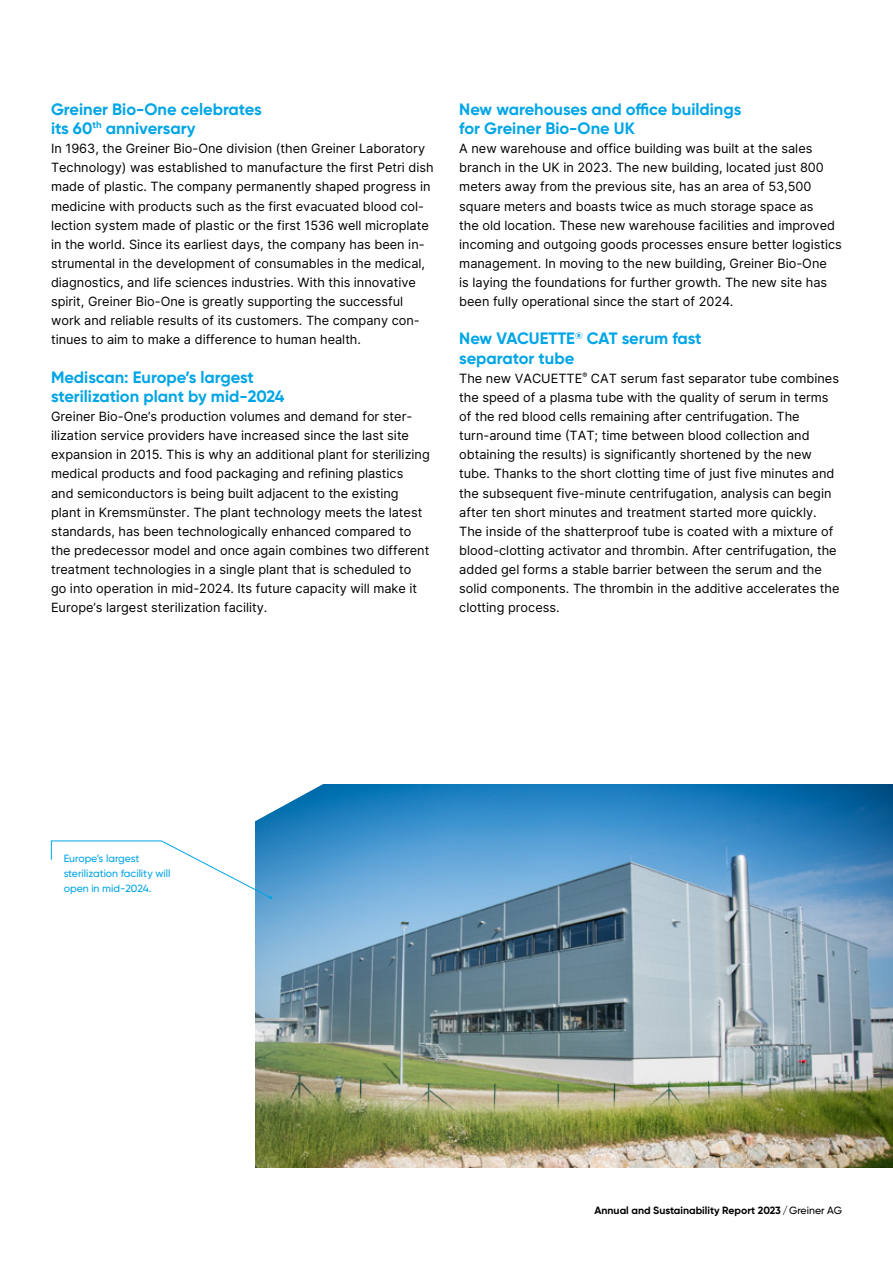
<style>
.page{position:relative;width:893px;height:1263px;background:#fff}
.page>*{position:absolute;margin:0;border:0;box-sizing:border-box;transform-origin:0 0}
.t1{font:700 16.5px/19.2px "Gilroy";color:#00a5e6}
.t2{font:12.75px/19.2px "Inter";color:#000}
.t3{font:500 10.5px/15px "Gilroy";color:#00a5e6}
.t4{font:700 10.5px "Gilroy";color:#000}
.s1{font-weight:500}
</style>
<div class="page">
<img style="left:255px;top:784px;width:638px;height:383px">
<svg style="left:255px;top:784px;width:81px;height:46px"></svg>
<svg style="left:51px;top:840px;width:221px;height:59px"></svg>
<p class="t1" style="left:51px;top:99px;width:212px">Greiner Bio-One celebrates its 60<sup>th</sup> anniversary</p>
<p class="t2" style="left:51px;top:139px;width:384px">In 1963, the Greiner Bio-One division (then Greiner Laboratory Technology) was established to manufacture the first Petri dish made of plastic. The company permanently shaped progress in medicine with products such as the first evacuated blood col&shy;lection system made of plastic or the first 1536 well microplate in the world. Since its earliest days, the company has been in&shy;strumental in the development of consumables in the medical, diagnostics, and life sciences industries. With this innovative spirit, Greiner Bio-One is greatly supporting the successful work and reliable results of its customers. The company con&shy;tinues to aim to make a difference to human health.</p>
<p class="t1" style="left:51px;top:367px;width:235px">Mediscan: Europe’s largest sterilization plant by mid-2024</p>
<p class="t2" style="left:51px;top:406px;width:380px">Greiner Bio-One’s production volumes and demand for ster&shy;ilization service providers have increased since the last site expansion in 2015. This is why an additional plant for sterilizing medical products and food packaging and refining plastics<br>and semiconductors is being built adjacent to the existing plant in Kremsmünster. The plant technology meets the latest standards, has been technologically enhanced compared to the predecessor model and once again combines two different treatment technologies in a single plant that is scheduled to go into operation in mid-2024. Its future capacity will make it Europe’s largest sterilization facility.</p>
<p class="t1" style="left:459px;top:99px;width:284px">New warehouses and office buildings for Greiner Bio-One UK</p>
<p class="t2" style="left:459px;top:139px;width:384px">A new warehouse and office building was built at the sales branch in the UK in 2023. The new building, located just 800 meters away from the previous site, has an area of 53,500 square meters and boasts twice as much storage space as<br>the old location. These new warehouse facilities and improved incoming and outgoing goods processes ensure better logistics management. In moving to the new building, Greiner Bio-One<br>is laying the foundations for further growth. The new site has been fully operational since the start of 2024.</p>
<p class="t1" style="left:459px;top:329px;width:244px">New VACUETTE<sup>®</sup> CAT serum fast separator tube</p>
<p class="t2" style="left:459px;top:368px;width:382px">The new VACUETTE<sup>®</sup> CAT serum fast separator tube combines the speed of a plasma tube with the quality of serum in terms of the red blood cells remaining after centrifugation. The turn-around time (TAT; time between blood collection and obtaining the results) is significantly shortened by the new tube. Thanks to the short clotting time of just five minutes and the subsequent five-minute centrifugation, analysis can begin after ten short minutes and treatment started more quickly.<br>The inside of the shatterproof tube is coated with a mixture of blood-clotting activator and thrombin. After centrifugation, the added gel forms a stable barrier between the serum and the solid components. The thrombin in the additive accelerates the clotting process.</p>
<p class="t3" style="left:64px;top:850px;width:108px">Europe’s largest sterilization facility will open in mid-2024.</p>
<p class="t4" style="left:594px;top:1204px;width:249px">Annual and Sustainability Report 2023<span class="s1">/Greiner AG</span></p>
</div>
